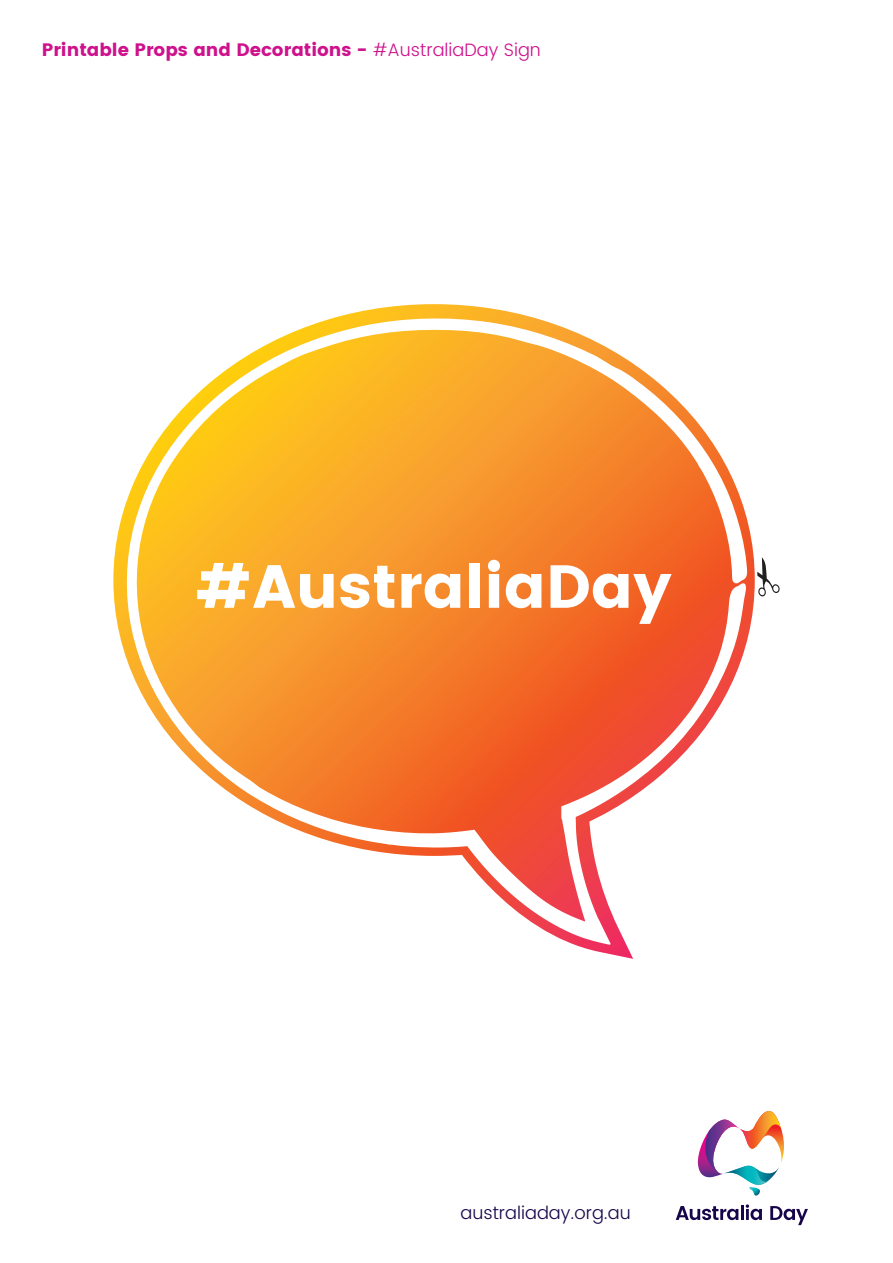
<style>
.page{position:relative;width:893px;height:1263px;background:#fff}
.page>*{position:absolute;margin:0;border:0;box-sizing:border-box;transform-origin:0 0}
.t1{font:60.6px "Poppins";color:#fff}
.t2{font:18px "Poppins";color:#ce118c}
.t3{font:300 18px "Poppins";color:#17054b}
.s1{font-weight:300}
</style>
<div class="page">
<svg style="left:697px;top:1111px;width:87px;height:85px"></svg>
<svg style="left:676px;top:1206px;width:62px;height:14px"></svg>
<hr style="left:741px;top:1205px;width:3px;height:15px;background:#17054b">
<svg style="left:746px;top:1204px;width:16px;height:16px"></svg>
<svg style="left:770px;top:1206px;width:38px;height:19px"></svg>
<svg style="left:576px;top:945px;width:57px;height:14px"></svg>
<svg style="left:113px;top:304px;width:642px;height:356px"></svg>
<svg style="left:757px;top:557px;width:23px;height:40px"></svg>
<svg style="left:127px;top:318px;width:620px;height:627px"></svg>
<p class="t2" style="left:42px;top:39px;width:500px">Printable Props and Decorations - <span class="s1">#AustraliaDay Sign</span></p>
<h1 class="t1" style="left:196px;top:551px;width:477px">#AustraliaDay</h1>
<p class="t3" style="left:461px;top:1200px;width:172px">australiaday.org.au</p>
</div>
